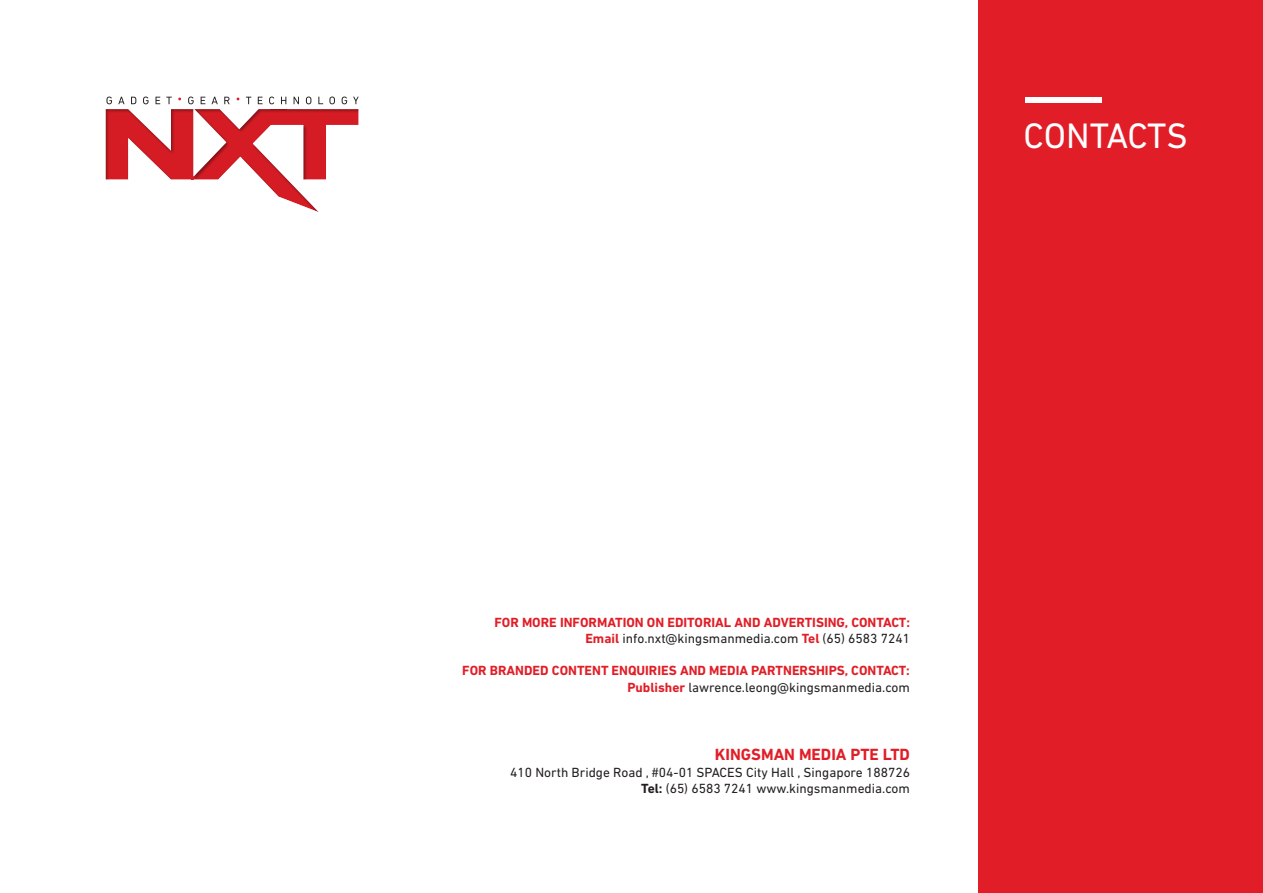
<style>
.page{position:relative;width:1263px;height:893px;background:#fff}
.page>*{position:absolute;margin:0;border:0;box-sizing:border-box;transform-origin:0 0}
.t1{font:36px "DIN Next LT Pro";color:#fff}
.t2{font:700 16.5px "DIN Next LT Pro";color:#e11e27}
.t3{font:700 13.5px/16.5px "DIN Next LT Pro";color:#e11e27;text-align:right}
.t4{font:13.5px/16.5px "DIN Next LT Pro";color:#231f20;text-align:right}
.s1{font-weight:400;color:#231f20}
.s2{font-weight:700}
</style>
<div class="page">
<div style="left:979px;top:0;width:284px;height:893px;background:#e11e27"></div>
<div style="left:1025px;top:97px;width:77px;height:6px;background:#fff"></div>
<svg style="left:106px;top:97px;width:253px;height:8px"></svg>
<svg style="left:106px;top:109px;width:253px;height:103px"></svg>
<h1 class="t1" style="left:1023px;top:115px;width:166px">CONTACTS</h1>
<p class="t3" style="left:494px;top:614px;width:417px">FOR MORE INFORMATION ON EDITORIAL AND ADVERTISING, CONTACT:<br>Email <span class="s1">info.nxt@kingsmanmedia.com</span> Tel <span class="s1">(65) 6583 7241</span></p>
<p class="t3" style="left:462px;top:662px;width:449px">FOR BRANDED CONTENT ENQUIRIES AND MEDIA PARTNERSHIPS, CONTACT:<br>Publisher <span class="s1">lawrence.leong@kingsmanmedia.com</span></p>
<p class="t2" style="left:715px;top:745px;width:197px">KINGSMAN MEDIA PTE LTD</p>
<p class="t4" style="left:510px;top:763px;width:401px">410 North Bridge Road , #04-01 SPACES City Hall , Singapore 188726<br><span class="s2">Tel:</span> (65) 6583 7241 www.kingsmanmedia.com</p>
</div>
